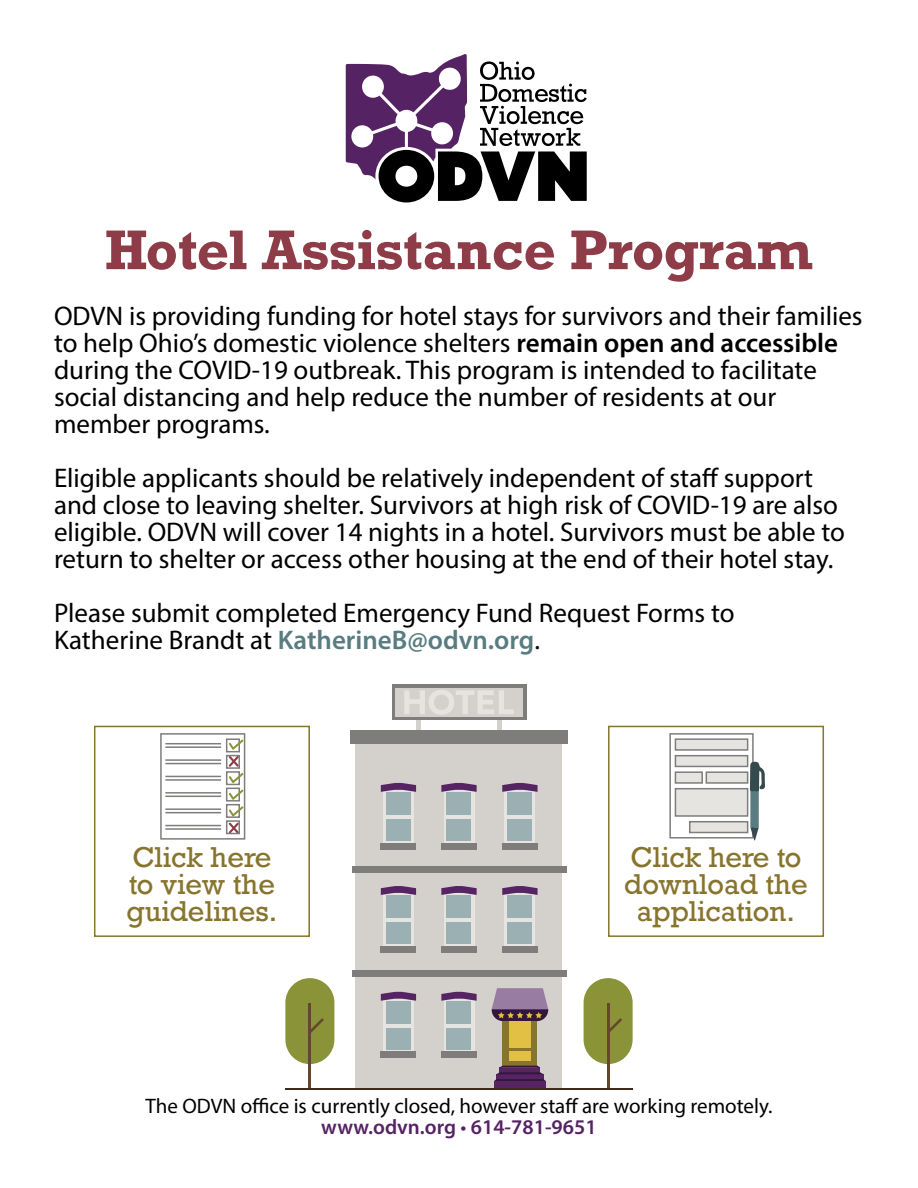
<style>
.page{position:relative;width:918px;height:1188px;background:#fff}
.page>*{position:absolute;margin:0;border:0;box-sizing:border-box;transform-origin:0 0}
.t1{font:700 52.5px "Rockwell Nova";color:#8e3c47}
.t2{font:27px/27px "Myriad Pro";color:#000}
.t3{font:27px/27px "Rockwell Nova";color:#87742d}
.t4{font:21px/21px "Myriad Pro";color:#000;text-align:center}
.s1{font-weight:600}
.s2{font-weight:600;color:#587c80}
.s3{font-weight:600;color:#552363}
.s4{color:#552363}
</style>
<div class="page">
<svg style="left:346px;top:54px;width:241px;height:148px"></svg>
<div style="left:356px;top:730px;width:206px;height:358px;background:#d4d0cc"></div>
<hr style="left:416px;top:720px;width:4px;height:10px;background:#d4d0cc">
<hr style="left:498px;top:720px;width:4px;height:10px;background:#d4d0cc">
<div style="left:352px;top:866px;width:214px;height:7px;background:#7e7d7b"></div>
<svg style="left:383px;top:792px;width:31px;height:51px"></svg>
<div style="left:386px;top:793px;width:24px;height:48px;background:#9bb0b3"></div>
<hr style="left:385px;top:815px;width:27px;height:3px;background:#e5e4e0">
<svg style="left:444px;top:792px;width:30px;height:51px"></svg>
<div style="left:447px;top:793px;width:24px;height:48px;background:#9bb0b3"></div>
<svg style="left:505px;top:792px;width:30px;height:51px"></svg>
<div style="left:508px;top:793px;width:24px;height:48px;background:#9bb0b3"></div>
<svg style="left:383px;top:895px;width:31px;height:51px"></svg>
<div style="left:386px;top:896px;width:24px;height:48px;background:#9bb0b3"></div>
<svg style="left:444px;top:895px;width:30px;height:51px"></svg>
<div style="left:447px;top:896px;width:24px;height:48px;background:#9bb0b3"></div>
<svg style="left:383px;top:1001px;width:31px;height:51px"></svg>
<div style="left:386px;top:1002px;width:24px;height:48px;background:#9bb0b3"></div>
<svg style="left:444px;top:1001px;width:30px;height:51px"></svg>
<div style="left:447px;top:1002px;width:24px;height:48px;background:#9bb0b3"></div>
<svg style="left:505px;top:895px;width:30px;height:51px"></svg>
<div style="left:508px;top:896px;width:24px;height:48px;background:#9bb0b3"></div>
<div style="left:352px;top:970px;width:214px;height:7px;background:#7e7d7b"></div>
<div style="left:494px;top:1081px;width:52px;height:7px;background:#562363"></div>
<div style="left:503px;top:1021px;width:34px;height:46px;background:#87742d"></div>
<div style="left:509px;top:1021px;width:22px;height:27px;background:#e1c043"></div>
<div style="left:509px;top:1052px;width:22px;height:9px;background:#e1c043"></div>
<svg style="left:492px;top:988px;width:56px;height:33px;background:#856a84"></svg>
<div style="left:285px;top:978px;width:49px;height:86px;background:#8a9337;border-radius:25px"></div>
<div style="left:584px;top:978px;width:49px;height:86px;background:#8a9337;border-radius:25px"></div>
<hr style="left:309px;top:1004px;width:2px;height:86px;background:#66462d">
<svg style="left:311px;top:1018px;width:13px;height:15px"></svg>
<hr style="left:607px;top:1004px;width:2px;height:86px;background:#66462d">
<svg style="left:609px;top:1018px;width:13px;height:15px"></svg>
<svg style="left:381px;top:783px;width:35px;height:9px"></svg>
<svg style="left:441px;top:783px;width:36px;height:9px"></svg>
<svg style="left:502px;top:783px;width:36px;height:9px"></svg>
<svg style="left:381px;top:886px;width:35px;height:9px"></svg>
<svg style="left:441px;top:886px;width:36px;height:9px"></svg>
<svg style="left:381px;top:992px;width:35px;height:9px"></svg>
<svg style="left:441px;top:992px;width:36px;height:9px"></svg>
<svg style="left:502px;top:886px;width:36px;height:9px"></svg>
<hr style="left:445px;top:815px;width:28px;height:3px;background:#e5e4e0">
<hr style="left:506px;top:815px;width:28px;height:3px;background:#e5e4e0">
<hr style="left:385px;top:918px;width:27px;height:3px;background:#e5e4e0">
<hr style="left:445px;top:918px;width:28px;height:3px;background:#e5e4e0">
<hr style="left:385px;top:1024px;width:27px;height:3px;background:#e5e4e0">
<hr style="left:445px;top:1024px;width:28px;height:3px;background:#e5e4e0">
<hr style="left:506px;top:918px;width:28px;height:3px;background:#e5e4e0">
<svg style="left:494px;top:1066px;width:52px;height:15px"></svg>
<div style="left:381px;top:843px;width:35px;height:6px;background:#7e7d7b"></div>
<div style="left:441px;top:843px;width:36px;height:6px;background:#7e7d7b"></div>
<div style="left:502px;top:843px;width:36px;height:6px;background:#7e7d7b"></div>
<div style="left:381px;top:946px;width:35px;height:6px;background:#7e7d7b"></div>
<div style="left:441px;top:946px;width:36px;height:6px;background:#7e7d7b"></div>
<div style="left:381px;top:1052px;width:35px;height:6px;background:#7e7d7b"></div>
<div style="left:441px;top:1052px;width:36px;height:6px;background:#7e7d7b"></div>
<div style="left:502px;top:946px;width:36px;height:6px;background:#7e7d7b"></div>
<div style="left:350px;top:730px;width:218px;height:14px;background:#7e7d7b"></div>
<div style="left:392px;top:685px;width:134px;height:35px;background:#7e7d7b"></div>
<div style="left:395px;top:688px;width:128px;height:29px;background:#d4d0cc"></div>
<hr style="left:285px;top:1088px;width:348px;height:2px;background:#3e2a1a">
<svg style="left:404px;top:690px;width:110px;height:25px"></svg>
<div style="left:94px;top:726px;width:216px;height:211px;background:#fff;border:2px solid #87742d"></div>
<div style="left:160px;top:733px;width:85px;height:107px;background:#fff;border:2px solid #7e7d7b"></div>
<svg style="left:165px;top:738px;width:78px;height:97px"></svg>
<div style="left:608px;top:726px;width:216px;height:211px;background:#fff;border:2px solid #87742d"></div>
<div style="left:669px;top:733px;width:85px;height:106px;background:#fff;border:2px solid #7e7d7b"></div>
<div style="left:675px;top:738px;width:73px;height:13px;background:#e5e4e0;border:2px solid #7e7d7b"></div>
<div style="left:675px;top:755px;width:73px;height:12px;background:#e5e4e0;border:2px solid #7e7d7b"></div>
<div style="left:675px;top:771px;width:28px;height:13px;background:#e5e4e0;border:2px solid #7e7d7b"></div>
<div style="left:706px;top:771px;width:42px;height:13px;background:#e5e4e0;border:2px solid #7e7d7b"></div>
<div style="left:675px;top:788px;width:73px;height:29px;background:#e5e4e0;border:2px solid #7e7d7b"></div>
<div style="left:689px;top:821px;width:59px;height:12px;background:#e5e4e0;border:2px solid #7e7d7b"></div>
<div style="left:750px;top:788px;width:9px;height:39px;background:#587c80"></div>
<svg style="left:750px;top:827px;width:9px;height:13px"></svg>
<svg style="left:750px;top:762px;width:15px;height:29px"></svg>
<h1 class="t1" style="left:105px;top:216px;width:710px">Hotel Assistance Program</h1>
<p class="t2" style="left:54px;top:302px;width:810px">ODVN is providing funding for hotel stays for survivors and their families to help Ohio’s domestic violence shelters <span class="s1">remain open and accessible </span>during the COVID-19 outbreak. This program is intended to facilitate social distancing and help reduce the number of residents at our member programs.</p>
<p class="t2" style="left:54px;top:464px;width:792px">Eligible applicants should be relatively independent of staff support and close to leaving shelter. Survivors at high risk of COVID-19 are also eligible. ODVN will cover 14 nights in a hotel. Survivors must be able to return to shelter or access other housing at the end of their hotel stay.</p>
<p class="t2" style="left:54px;top:599px;width:682px">Please submit completed Emergency Fund Request Forms to<br>Katherine Brandt at <span class="s2">KatherineB@odvn.org</span>.</p>
<p class="t3" style="left:126px;top:844px;width:152px">Click here to view the guidelines.</p>
<p class="t3" style="left:624px;top:844px;width:185px;text-align:center">Click here to download the application.</p>
<p class="t4" style="left:145px;top:1095px;width:629px">The ODVN office is currently closed, however staff are working remotely. <span class="s3">www.odvn.org</span> <span class="s4">•</span> <span class="s3">614-781-9651</span></p>
</div>
